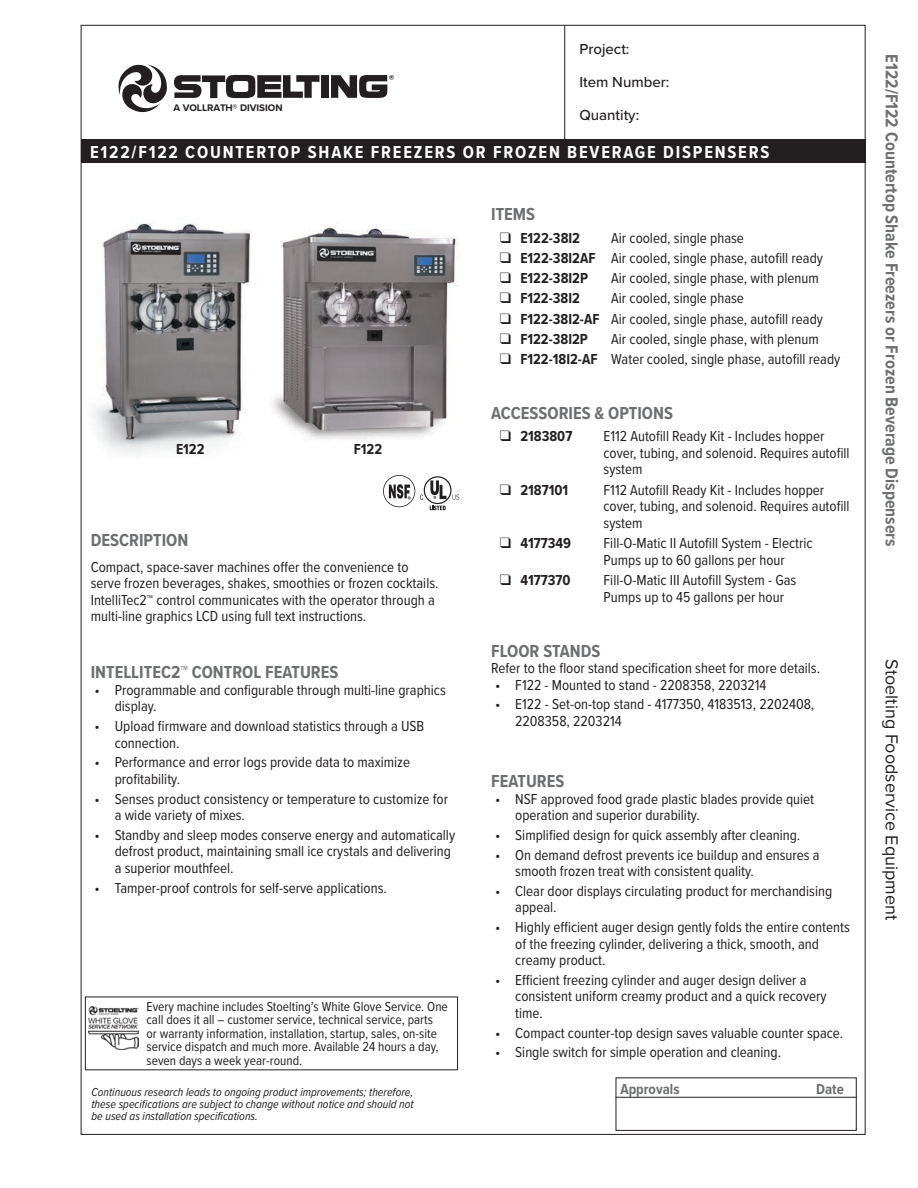
<style>
.page{position:relative;width:918px;height:1188px;background:#fff}
.page>*{position:absolute;margin:0;border:0;box-sizing:border-box;transform-origin:0 0}
.t1{font:700 18px "Proxima Nova Cond";color:#6d6f71}
.t2{font:700 18px "Proxima Nova Cond";letter-spacing:.1em;color:#fff}
.t3{font:18px "Proxima Nova";color:#231f20}
.t4{font:15px/16.5px "Proxima Nova Cond";color:#231f20}
.t5{font:700 15px "Proxima Nova Cond";color:#231f20}
.t6{font:500 15px/32.7px "Proxima Nova";color:#231f20}
.t7{font:700 15px "Proxima Nova Cond";color:#6d6f71}
.t8{font:13.5px/13.5px "Proxima Nova Cond";color:#231f20}
.t9{font:italic 12px/12px "Proxima Nova Cond";color:#231f20}
.t10{font:700 9.9px "Proxima Nova";color:#231f20}
.s1{font-weight:700}
</style>
<div class="page">
<div style="left:616px;top:1077px;width:241px;height:54px;border:1px solid #231f20"></div>
<hr style="left:616px;top:1097px;width:241px;height:1px;background:#231f20">
<img style="left:88px;top:1006px;width:50px;height:43px">
<svg style="left:118px;top:64px;width:49px;height:48px"></svg>
<div style="left:321px;top:75px;width:8px;height:23px;background:#231f20"></div>
<svg style="left:331px;top:75px;width:63px;height:23px"></svg>
<svg style="left:174px;top:75px;width:145px;height:23px"></svg>
<hr style="left:564px;top:25px;width:1px;height:114px;background:#231f20">
<div style="left:81px;top:139px;width:784px;height:23px;background:#231f20"></div>
<img style="left:92px;top:223px;width:367px;height:230px">
<svg style="left:383px;top:475px;width:76px;height:35px"></svg>
<p class="t6" style="left:579px;top:32px;width:91px">Project:<br>Item Number:<br>Quantity:</p>
<p class="t2" style="left:90px;top:138px;width:681px">E122/F122 COUNTERTOP SHAKE FREEZERS OR FROZEN BEVERAGE DISPENSERS</p>
<p class="t10" style="left:174px;top:100px;width:111px">A VOLLRATH® DIVISION</p>
<p class="t5" style="left:176px;top:438px;width:30px">E122</p>
<p class="t5" style="left:354px;top:438px;width:30px">F122</p>
<p class="t1" style="left:91px;top:526px;width:99px">DESCRIPTION</p>
<p class="t4" style="left:91px;top:558px;width:349px">Compact, space-saver machines offer the convenience to serve frozen beverages, shakes, smoothies or frozen cocktails.<br>IntelliTec2™ control communicates with the operator through a multi-line graphics LCD using full text instructions.</p>
<p class="t1" style="left:91px;top:659px;width:249px">INTELLITEC2™ CONTROL FEATURES</p>
<p class="t4" style="left:115px;top:681px;width:333px;text-indent:-20px">• Programmable and configurable through multi-line graphics display.</p>
<p class="t4" style="left:115px;top:717px;width:311px;text-indent:-20px">• Upload firmware and download statistics through a USB connection.</p>
<p class="t4" style="left:115px;top:753px;width:297px;text-indent:-20px">• Performance and error logs provide data to maximize profitability.</p>
<p class="t4" style="left:115px;top:790px;width:335px;text-indent:-20px">• Senses product consistency or temperature to customize for a wide variety of mixes.</p>
<p class="t4" style="left:115px;top:826px;width:342px;text-indent:-20px">• Standby and sleep modes conserve energy and automatically defrost product, maintaining small ice crystals and delivering a superior mouthfeel.</p>
<p class="t4" style="left:94px;top:879px;width:294px">• Tamper-proof controls for self-serve applications.</p>
<p class="t8" style="left:146px;top:999px;width:303px">Every machine includes Stoelting’s White Glove Service. One call does it all – customer service, technical service, parts<br>or warranty information, installation, startup, sales, on-site service dispatch and much more. Available 24 hours a day, seven days a week year-round.</p>
<p class="t1" style="left:491px;top:201px;width:45px">ITEMS</p>
<p class="t5" style="left:500px;top:227px;width:82px">❑ E122-38I2</p>
<p class="t4" style="left:611px;top:229px;width:134px">Air cooled, single phase</p>
<p class="t4" style="left:500px;top:249px;width:325px">❑ <span class="s1">E122-38I2AF</span> Air cooled, single phase, autofill ready</p>
<p class="t5" style="left:500px;top:267px;width:90px">❑ E122-38I2P</p>
<p class="t4" style="left:611px;top:269px;width:209px">Air cooled, single phase, with plenum</p>
<p class="t5" style="left:500px;top:287px;width:82px">❑ F122-38I2</p>
<p class="t4" style="left:611px;top:289px;width:134px">Air cooled, single phase</p>
<p class="t4" style="left:500px;top:310px;width:325px">❑ <span class="s1">F122-38I2-AF</span> Air cooled, single phase, autofill ready</p>
<p class="t5" style="left:500px;top:328px;width:90px">❑ F122-38I2P</p>
<p class="t4" style="left:611px;top:330px;width:209px">Air cooled, single phase, with plenum</p>
<p class="t4" style="left:500px;top:350px;width:342px">❑ <span class="s1">F122-18I2-AF</span> Water cooled, single phase, autofill ready</p>
<p class="t1" style="left:491px;top:400px;width:183px">ACCESSORIES &amp; OPTIONS</p>
<p class="t5" style="left:500px;top:425px;width:74px">❑ 2183807</p>
<p class="t4" style="left:604px;top:428px;width:248px">E112 Autofill Ready Kit - Includes hopper cover, tubing, and solenoid. Requires autofill system</p>
<p class="t5" style="left:500px;top:479px;width:70px">❑ 2187101</p>
<p class="t4" style="left:604px;top:481px;width:248px">F112 Autofill Ready Kit - Includes hopper cover, tubing, and solenoid. Requires autofill system</p>
<p class="t5" style="left:500px;top:532px;width:73px">❑ 4177349</p>
<p class="t4" style="left:604px;top:534px;width:211px">Fill-O-Matic II Autofill System - Electric<br>Pumps up to 60 gallons per hour</p>
<p class="t5" style="left:500px;top:569px;width:72px">❑ 4177370</p>
<p class="t4" style="left:604px;top:571px;width:194px">Fill-O-Matic III Autofill System - Gas<br>Pumps up to 45 gallons per hour</p>
<p class="t1" style="left:491px;top:637px;width:111px">FLOOR STANDS</p>
<p class="t4" style="left:491px;top:659px;width:330px">Refer to the floor stand specification sheet for more details.</p>
<p class="t4" style="left:495px;top:676px;width:273px">• F122 - Mounted to stand - 2208358, 2203214</p>
<p class="t4" style="left:515px;top:695px;width:301px;text-indent:-20px">• E122 - Set-on-top stand - 4177350, 4183513, 2202408,<br>2208358, 2203214</p>
<p class="t1" style="left:491px;top:768px;width:75px">FEATURES</p>
<p class="t4" style="left:515px;top:790px;width:300px;text-indent:-20px">• NSF approved food grade plastic blades provide quiet operation and superior durability.</p>
<p class="t4" style="left:495px;top:826px;width:307px">• Simplified design for quick assembly after cleaning.</p>
<p class="t4" style="left:515px;top:846px;width:306px;text-indent:-20px">• On demand defrost prevents ice buildup and ensures a smooth frozen treat with consistent quality.</p>
<p class="t4" style="left:515px;top:882px;width:318px;text-indent:-20px">• Clear door displays circulating product for merchandising appeal.</p>
<p class="t4" style="left:515px;top:918px;width:336px;text-indent:-20px">• Highly efficient auger design gently folds the entire contents of the freezing cylinder, delivering a thick, smooth, and creamy product.</p>
<p class="t4" style="left:515px;top:971px;width:313px;text-indent:-20px">• Efficient freezing cylinder and auger design deliver a consistent uniform creamy product and a quick recovery time.</p>
<p class="t4" style="left:495px;top:1024px;width:350px">• Compact counter-top design saves valuable counter space.</p>
<p class="t4" style="left:495px;top:1043px;width:288px">• Single switch for simple operation and cleaning.</p>
<p class="t9" style="left:91px;top:1086px;width:323px">Continuous research leads to ongoing product improvements; therefore,</p>
<p class="t7" style="left:620px;top:1078px;width:61px">Approvals</p>
<p class="t7" style="left:816px;top:1078px;width:29px">Date</p>
<p class="t9" style="left:91px;top:1098px;width:324px">these specifications are subject to change without notice and should not be used as installation specifications.</p>
<p class="t1" style="left:905px;top:54px;width:494px;rotate:90deg">E122/F122 Countertop Shake Freezers or Frozen Beverage Dispensers</p>
<p class="t3" style="left:905px;top:659px;width:262px;rotate:90deg">Stoelting Foodservice Equipment</p>
</div>
